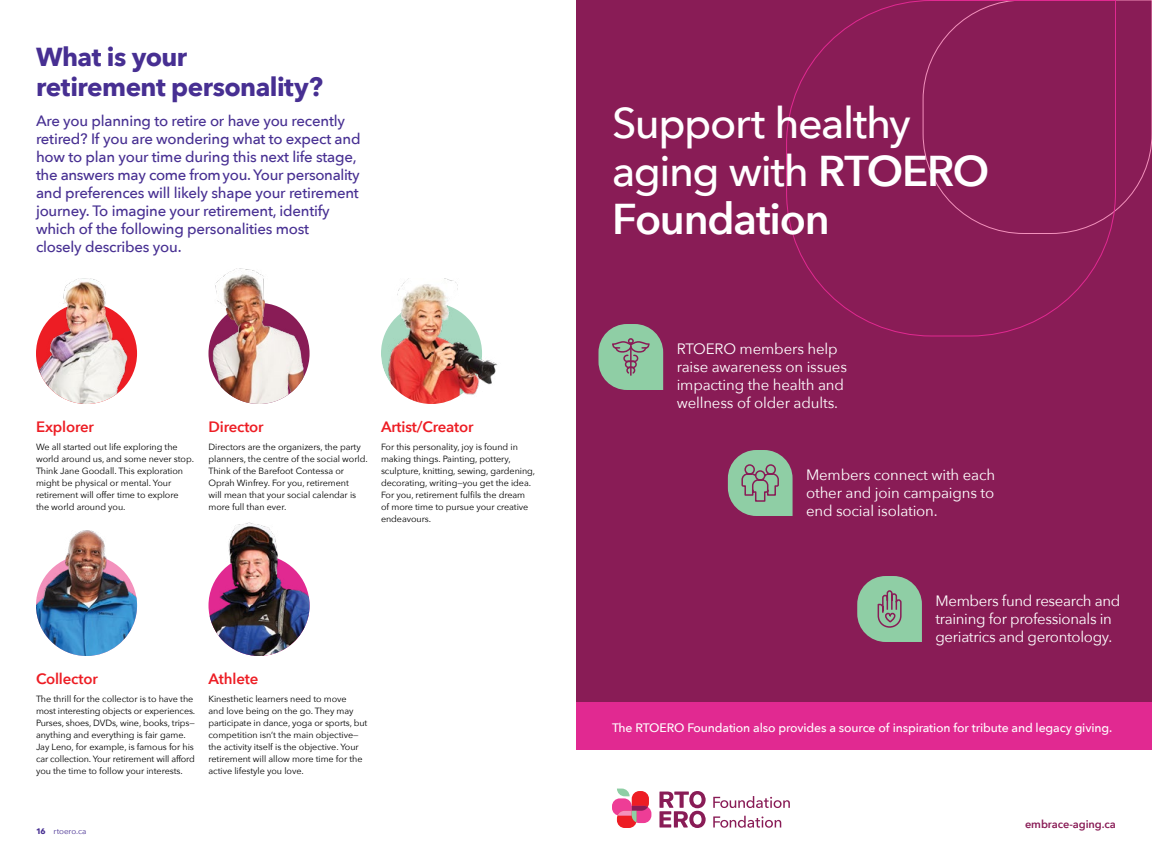
<style>
.page{position:relative;width:1152px;height:864px;background:#fff}
.page>*{position:absolute;margin:0;border:0;box-sizing:border-box;transform-origin:0 0}
.t1{font:500 43px/48px "Avenir Next";letter-spacing:-.035em;color:#fff}
.t2{font:700 26px/30px "Avenir Next";letter-spacing:-.02em;color:#472f92}
.t3{font:500 15px/18px "Avenir Next";letter-spacing:-.015em;color:#472f92}
.t4{font:15px/18px "Avenir Next";letter-spacing:-.01em;color:#fff}
.t5{font:600 15px "Avenir Next";letter-spacing:-.01em;color:#ed1d24}
.t6{font:500 12.2px "Avenir Next";letter-spacing:-.01em;color:#fff}
.t7{font:600 11px "Avenir Next";letter-spacing:-.005em;color:#891c56}
.t8{font:9px/12px "Avenir Next";letter-spacing:-.005em;color:#000}
.t9{font:8px "Avenir Next";letter-spacing:-.005em;color:#472f92}
.s1{font-weight:700}
.s2{font-weight:600}
</style>
<div class="page">
<img style="left:381px;top:279px;width:117px;height:116px">
<img style="left:381px;top:353px;width:83px;height:51px">
<img style="left:208px;top:268px;width:102px;height:136px">
<img style="left:36px;top:278px;width:101px;height:126px">
<img style="left:36px;top:530px;width:101px;height:126px">
<img style="left:208px;top:522px;width:102px;height:134px">
<div style="left:576px;top:0;width:576px;height:750px;background:#891c56"></div>
<svg style="left:1117px;top:0;width:35px;height:210px"></svg>
<div style="left:576px;top:702px;width:576px;height:48px;background:#e12991"></div>
<svg style="left:612px;top:789px;width:39px;height:39px"></svg>
<svg style="left:659px;top:791px;width:47px;height:37px"></svg>
<svg style="left:713px;top:796px;width:77px;height:12px"></svg>
<svg style="left:713px;top:816px;width:68px;height:12px"></svg>
<svg style="left:786px;top:0;width:331px;height:337px"></svg>
<svg style="left:598px;top:324px;width:65px;height:66px"></svg>
<svg style="left:728px;top:450px;width:65px;height:66px"></svg>
<svg style="left:857px;top:576px;width:65px;height:66px"></svg>
<h2 class="t2" style="left:36px;top:42px;width:288px">What is your retirement personality?</h2>
<p class="t3" style="left:36px;top:111px;width:326px">Are you planning to retire or have you recently retired? If you are wondering what to expect and how to plan your time during this next life stage, the answers may come from you. Your personality and preferences will likely shape your retirement journey. To imagine your retirement, identify which of the following personalities most<br>closely describes you.</p>
<h3 class="t5" style="left:36px;top:414px;width:60px">Explorer</h3>
<p class="t8" style="left:36px;top:440px;width:160px">We all started out life exploring the world around us, and some never stop.<br>Think Jane Goodall. This exploration might be physical or mental. Your retirement will offer time to explore<br>the world around you.</p>
<h3 class="t5" style="left:208px;top:414px;width:57px">Director</h3>
<p class="t8" style="left:208px;top:440px;width:161px">Directors are the organizers, the party planners, the centre of the social world.<br>Think of the Barefoot Contessa or Oprah Winfrey. For you, retirement<br>will mean that your social calendar is more full than ever.</p>
<h3 class="t5" style="left:381px;top:414px;width:94px">Artist/Creator</h3>
<p class="t8" style="left:381px;top:440px;width:156px">For this personality, joy is found in making things. Painting, pottery, sculpture, knitting, sewing, gardening, decorating, writing—you get the idea.<br>For you, retirement fulfils the dream of more time to pursue your creative endeavours.</p>
<h3 class="t5" style="left:36px;top:666px;width:63px">Collector</h3>
<p class="t8" style="left:36px;top:692px;width:161px">The thrill for the collector is to have the most interesting objects or experiences.<br>Purses, shoes, DVDs, wine, books, trips— anything and everything is fair game.<br>Jay Leno, for example, is famous for his car collection. Your retirement will afford you the time to follow your interests.</p>
<h3 class="t5" style="left:208px;top:666px;width:51px">Athlete</h3>
<p class="t8" style="left:208px;top:692px;width:161px">Kinesthetic learners need to move<br>and love being on the go. They may participate in dance, yoga or sports, but competition isn’t the main objective— the activity itself is the objective. Your retirement will allow more time for the active lifestyle you love.</p>
<p class="t9" style="left:36px;top:824px;width:52px"><span class="s1">16</span> rtoero.ca</p>
<h1 class="t1" style="left:612px;top:98px;width:379px">Support healthy aging with <span class="s2">RTOERO<br>Foundation</span></h1>
<h3 class="t4" style="left:677px;top:339px;width:172px">RTOERO members help raise awareness on issues impacting the health and wellness of older adults.</h3>
<h3 class="t4" style="left:806px;top:465px;width:191px;text-align:justify">Members connect with each other and join campaigns to end social isolation.</h3>
<h3 class="t4" style="left:935px;top:591px;width:186px">Members fund research and training for professionals in geriatrics and gerontology.</h3>
<h3 class="t6" style="left:612px;top:717px;width:502px">The RTOERO Foundation also provides a source of inspiration for tribute and legacy giving.</h3>
<p class="t7" style="left:1025px;top:815px;width:92px">embrace-aging.ca</p>
</div>
